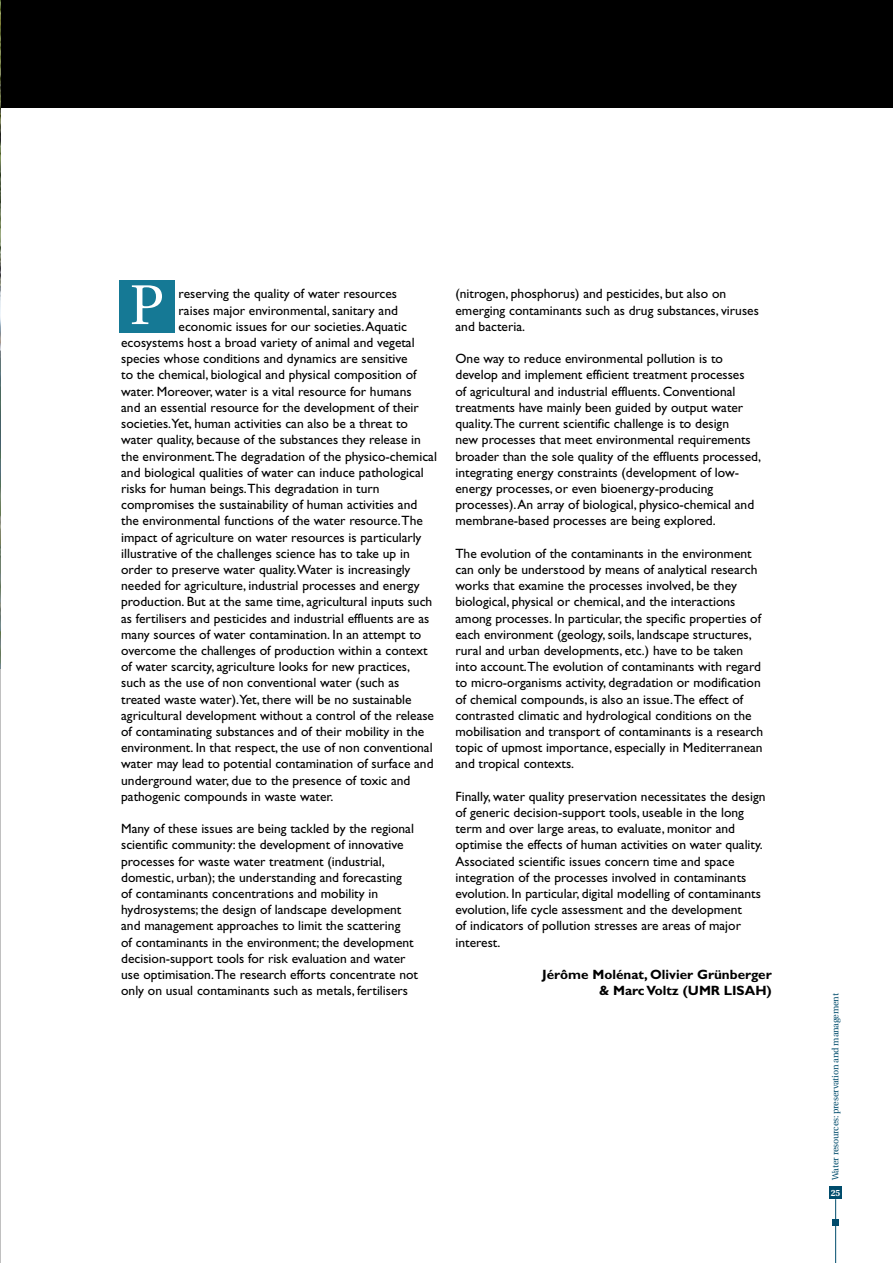
<style>
.page{position:relative;width:893px;height:1263px;background:#fff}
.page>*{position:absolute;margin:0;border:0;box-sizing:border-box;transform-origin:0 0}
.t1{font:55.95px "Utopia";color:#fff}
.t2{font:13.5px/16.2px "Gill Sans";color:#000}
.t3{font:700 13.5px/16.2px "Gill Sans";color:#000;text-align:right}
.t4{font:9px "Utopia";letter-spacing:-.02em;color:#004c6c}
.t5{font:700 9px "Utopia";color:#fff;scale:.95 1}
</style>
<div class="page">
<div style="left:832px;top:1220px;width:7px;height:6px;background:#004c6c"></div>
<div style="left:829px;top:1186px;width:13px;height:13px;background:#004c6c"></div>
<hr style="left:835px;top:1199px;width:1px;height:64px;background:#004c6c">
<div style="left:0;top:0;width:893px;height:107px;background:#000"></div>
<div style="left:119px;top:280px;width:55px;height:53px;background:#157995"></div>
<img style="left:0;top:0;width:1px;height:668px">
<h1 class="t1" style="left:130px;top:274px;width:35px">P</h1>
<p class="t2" style="left:179px;top:286px;width:220px">reserving the quality of water resources</p>
<p class="t2" style="left:179px;top:302px;width:221px">raises major environmental, sanitary and</p>
<p class="t2" style="left:179px;top:318px;width:230px">economic issues for our societies. Aquatic</p>
<p class="t2" style="left:121px;top:334px;width:295px">ecosystems host a broad variety of animal and vegetal</p>
<p class="t2" style="left:121px;top:351px;width:288px">species whose conditions and dynamics are sensitive</p>
<p class="t2" style="left:121px;top:367px;width:297px">to the chemical, biological and physical composition of</p>
<p class="t2" style="left:121px;top:383px;width:292px">water. Moreover, water is a vital resource for humans</p>
<p class="t2" style="left:121px;top:399px;width:299px">and an essential resource for the development of their</p>
<p class="t2" style="left:121px;top:415px;width:288px">societies.Yet, human activities can also be a threat to</p>
<p class="t2" style="left:121px;top:432px;width:301px">water quality, because of the substances they release in</p>
<p class="t2" style="left:121px;top:448px;width:317px">the environment.The degradation of the physico-chemical</p>
<p class="t2" style="left:121px;top:464px;width:304px">and biological qualities of water can induce pathological</p>
<p class="t2" style="left:121px;top:480px;width:260px">risks for human beings.This degradation in turn</p>
<p class="t2" style="left:121px;top:496px;width:298px">compromises the sustainability of human activities and</p>
<p class="t2" style="left:121px;top:513px;width:303px">the environmental functions of the water resource.The</p>
<p class="t2" style="left:121px;top:529px;width:302px">impact of agriculture on water resources is particularly</p>
<p class="t2" style="left:121px;top:545px;width:290px">illustrative of the challenges science has to take up in</p>
<p class="t2" style="left:121px;top:561px;width:291px">order to preserve water quality.Water is increasingly</p>
<p class="t2" style="left:121px;top:577px;width:300px">needed for agriculture, industrial processes and energy</p>
<p class="t2" style="left:121px;top:594px;width:313px">production. But at the same time, agricultural inputs such</p>
<p class="t2" style="left:121px;top:610px;width:310px">as fertilisers and pesticides and industrial effluents are as</p>
<p class="t2" style="left:121px;top:626px;width:302px">many sources of water contamination. In an attempt to</p>
<p class="t2" style="left:121px;top:642px;width:308px">overcome the challenges of production within a context</p>
<p class="t2" style="left:121px;top:658px;width:290px">of water scarcity, agriculture looks for new practices,</p>
<p class="t2" style="left:121px;top:675px;width:280px">such as the use of non conventional water (such as</p>
<p class="t2" style="left:121px;top:691px;width:292px">treated waste water).Yet, there will be no sustainable</p>
<p class="t2" style="left:121px;top:707px;width:314px">agricultural development without a control of the release</p>
<p class="t2" style="left:121px;top:723px;width:305px">of contaminating substances and of their mobility in the</p>
<p class="t2" style="left:121px;top:739px;width:313px">environment. In that respect, the use of non conventional</p>
<p class="t2" style="left:121px;top:756px;width:314px">water may lead to potential contamination of surface and</p>
<p class="t2" style="left:121px;top:772px;width:291px">underground water, due to the presence of toxic and</p>
<p class="t2" style="left:121px;top:788px;width:214px">pathogenic compounds in waste water.</p>
<p class="t2" style="left:121px;top:820px;width:298px">Many of these issues are being tackled by the regional scientific community: the development of innovative processes for waste water treatment (industrial, domestic, urban); the understanding and forecasting<br>of contaminants concentrations and mobility in hydrosystems; the design of landscape development and management approaches to limit the scattering<br>of contaminants in the environment; the development decision-support tools for risk evaluation and water use optimisation.The research efforts concentrate not only on usual contaminants such as metals, fertilisers</p>
<p class="t2" style="left:455px;top:286px;width:305px">(nitrogen, phosphorus) and pesticides, but also on emerging contaminants such as drug substances, viruses and bacteria.</p>
<p class="t2" style="left:455px;top:351px;width:307px">One way to reduce environmental pollution is to develop and implement efficient treatment processes<br>of agricultural and industrial effluents. Conventional treatments have mainly been guided by output water quality.The current scientific challenge is to design<br>new processes that meet environmental requirements broader than the sole quality of the effluents processed, integrating energy constraints (development of low&shy;energy processes, or even bioenergy-producing processes). An array of biological, physico-chemical and membrane-based processes are being explored.</p>
<p class="t2" style="left:455px;top:545px;width:309px">The evolution of the contaminants in the environment can only be understood by means of analytical research works that examine the processes involved, be they biological, physical or chemical, and the interactions among processes. In particular, the specific properties of each environment (geology, soils, landscape structures, rural and urban developments, etc.) have to be taken into account.The evolution of contaminants with regard to micro-organisms activity, degradation or modification of chemical compounds, is also an issue.The effect of contrasted climatic and hydrological conditions on the mobilisation and transport of contaminants is a research topic of upmost importance, especially in Mediterranean and tropical contexts.</p>
<p class="t2" style="left:455px;top:788px;width:312px">Finally, water quality preservation necessitates the design of generic decision-support tools, useable in the long term and over large areas, to evaluate, monitor and optimise the effects of human activities on water quality.<br>Associated scientific issues concern time and space integration of the processes involved in contaminants evolution. In particular, digital modelling of contaminants evolution, life cycle assessment and the development<br>of indicators of pollution stresses are areas of major interest.</p>
<p class="t3" style="left:542px;top:966px;width:231px">Jérôme Molénat, Olivier Grünberger &amp; Marc Voltz (UMR LISAH)</p>
<p class="t4" style="left:830px;top:1180px;width:189px;rotate:-90deg">Water resources: preservation and management</p>
<p class="t5" style="left:831px;top:1187px;width:11px">25</p>
</div>
